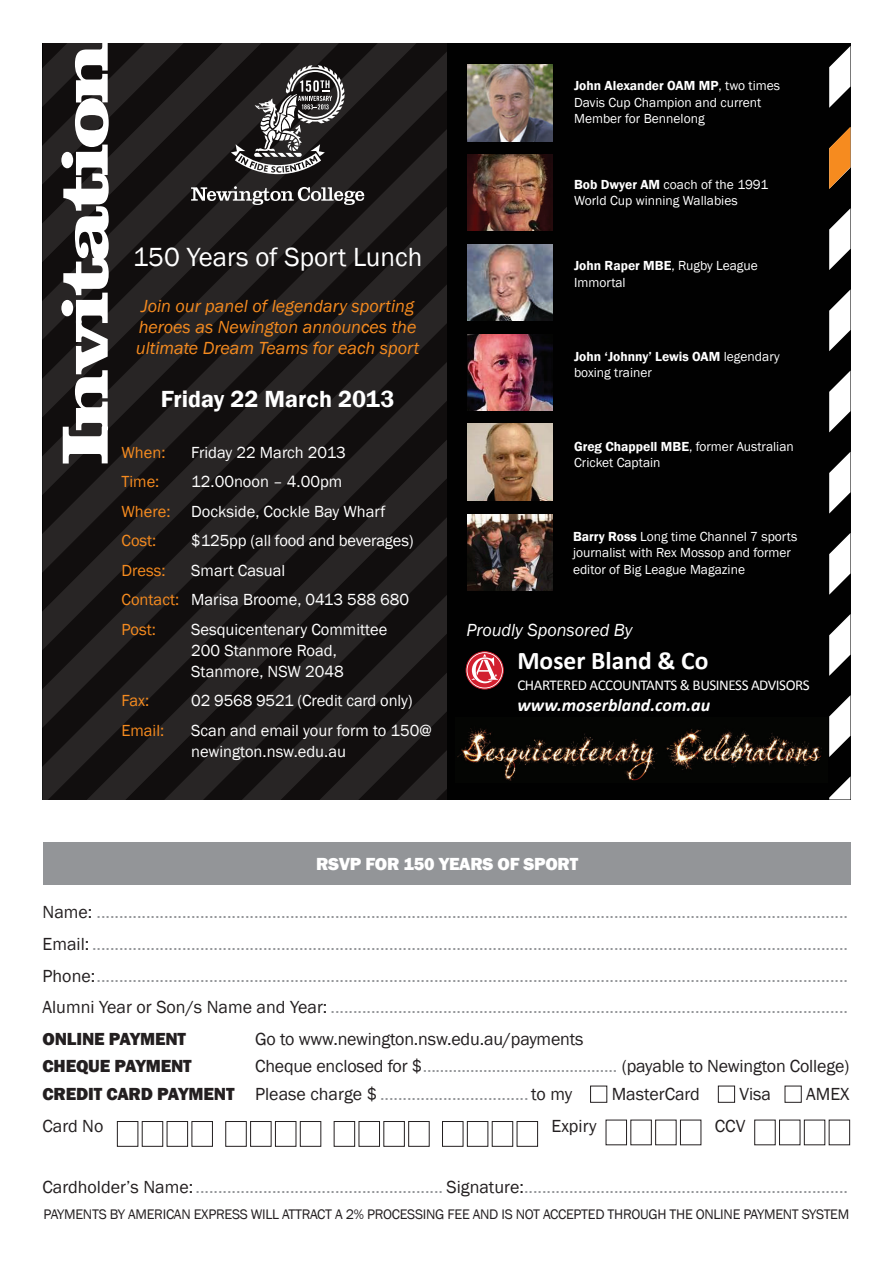
<style>
.page{position:relative;width:893px;height:1263px;background:#fff}
.page>*{position:absolute;margin:0;border:0;box-sizing:border-box;transform-origin:0 0}
.t1{font:27px "Franklin Gothic";color:#fff}
.t2{font:700 25.5px "Calibri";color:#fff}
.t3{font:600 24px "Franklin Gothic";color:#fff}
.t4{font:18px/31.7px "Franklin Gothic";color:#939598;text-align:justify}
.t5{font:italic 18px/21px "Franklin Gothic";color:#f68b1f}
.t6{font:18px "Franklin Gothic";letter-spacing:-.01em;color:#231f20}
.t7{font:800 18px "Franklin Gothic";letter-spacing:-.015em;color:#fff}
.t8{font:italic 700 18px "Calibri";color:#fff}
.t9{font:italic 18px "Franklin Gothic";color:#fff}
.t10{font:800 18px "Franklin Gothic";letter-spacing:-.01em;color:#231f20}
.t11{font:16.5px/29.5px "Franklin Gothic";color:#fff}
.t12{font:16.5px "Franklin Gothic";color:#f68b1f}
.t13{font:15px "Calibri";letter-spacing:-.03em;color:#fff}
.t14{font:14.25px "Franklin Gothic";letter-spacing:-.02em;color:#231f20}
.t15{font:13.5px/16.5px "Franklin Gothic";color:#fff}
.s1{font-weight:600}
.s2{color:#f68b1f}
.s3{color:#231f20}
.s4{font-weight:800;color:#231f20}
</style>
<div class="page">
<div style="left:43px;top:43px;width:786px;height:756px;background:#010101"></div>
<svg style="left:43px;top:43px;width:403px;height:756px;fill:#141111"></svg>
<svg style="left:191px;top:186px;width:173px;height:19px"></svg>
<svg style="left:231px;top:65px;width:114px;height:109px"></svg>
<svg style="left:829px;top:46px;width:21px;height:753px"></svg>
<svg style="left:61px;top:43px;width:48px;height:420px"></svg>
<div style="left:43px;top:842px;width:808px;height:42px;background:#939598"></div>
<div style="left:590px;top:1086px;width:17px;height:17px;border:1px solid #231f20"></div>
<div style="left:718px;top:1086px;width:17px;height:17px;border:1px solid #231f20"></div>
<div style="left:785px;top:1086px;width:17px;height:17px;border:1px solid #231f20"></div>
<div style="left:117px;top:1121px;width:21px;height:26px;border:1px solid #231f20"></div>
<div style="left:142px;top:1121px;width:21px;height:26px;border:1px solid #231f20"></div>
<div style="left:167px;top:1121px;width:21px;height:26px;border:1px solid #231f20"></div>
<div style="left:192px;top:1121px;width:21px;height:26px;border:1px solid #231f20"></div>
<div style="left:225px;top:1121px;width:22px;height:26px;border:1px solid #231f20"></div>
<div style="left:250px;top:1121px;width:21px;height:26px;border:1px solid #231f20"></div>
<div style="left:275px;top:1121px;width:21px;height:26px;border:1px solid #231f20"></div>
<div style="left:300px;top:1121px;width:21px;height:26px;border:1px solid #231f20"></div>
<div style="left:334px;top:1121px;width:21px;height:26px;border:1px solid #231f20"></div>
<div style="left:359px;top:1121px;width:21px;height:26px;border:1px solid #231f20"></div>
<div style="left:383px;top:1121px;width:22px;height:26px;border:1px solid #231f20"></div>
<div style="left:408px;top:1121px;width:22px;height:26px;border:1px solid #231f20"></div>
<div style="left:442px;top:1121px;width:21px;height:26px;border:1px solid #231f20"></div>
<div style="left:467px;top:1121px;width:21px;height:26px;border:1px solid #231f20"></div>
<div style="left:492px;top:1121px;width:21px;height:26px;border:1px solid #231f20"></div>
<div style="left:517px;top:1121px;width:21px;height:26px;border:1px solid #231f20"></div>
<div style="left:606px;top:1120px;width:21px;height:25px;border:1px solid #231f20"></div>
<div style="left:630px;top:1120px;width:22px;height:25px;border:1px solid #231f20"></div>
<div style="left:655px;top:1120px;width:21px;height:25px;border:1px solid #231f20"></div>
<div style="left:680px;top:1120px;width:21px;height:25px;border:1px solid #231f20"></div>
<div style="left:754px;top:1120px;width:22px;height:25px;border:1px solid #231f20"></div>
<div style="left:779px;top:1120px;width:21px;height:25px;border:1px solid #231f20"></div>
<div style="left:804px;top:1120px;width:21px;height:25px;border:1px solid #231f20"></div>
<div style="left:829px;top:1120px;width:21px;height:25px;border:1px solid #231f20"></div>
<img style="left:457px;top:728px;width:365px;height:53px">
<img style="left:468px;top:65px;width:85px;height:76px">
<img style="left:468px;top:244px;width:85px;height:77px">
<img style="left:468px;top:334px;width:85px;height:77px">
<img style="left:468px;top:424px;width:85px;height:76px">
<img style="left:468px;top:514px;width:85px;height:77px">
<img style="left:468px;top:154px;width:85px;height:77px">
<svg style="left:466px;top:651px;width:38px;height:38px"></svg>
<p class="t15" style="left:574px;top:78px;width:208px"><span class="s1">John Alexander OAM MP</span>, two times<br>Davis Cup Champion and current<br>Member for Bennelong</p>
<h1 class="t1" style="left:133px;top:240px;width:291px">150 Years of Sport Lunch</h1>
<p class="t5" style="left:136px;top:296px;width:285px">Join our panel of legendary sporting heroes as Newington announces the ultimate Dream Teams for each sport</p>
<h3 class="t3" style="left:161px;top:384px;width:235px">Friday 22 March 2013</h3>
<p class="t12" style="left:121px;top:442px;width:46px">When:</p>
<p class="t11" style="left:191px;top:438px;width:156px">Friday 22 March 2013</p>
<p class="t12" style="left:121px;top:471px;width:39px">Time:</p>
<p class="t11" style="left:121px;top:467px;width:266px;text-indent:70px">12.00noon – 4.00pm<br><span class="s2">Where:</span> Dockside, Cockle Bay Wharf<br><span class="s2">Cost:</span></p>
<p class="t11" style="left:191px;top:526px;width:224px">$125pp (all food and beverages)</p>
<p class="t11" style="left:121px;top:556px;width:289px;text-indent:70px">Smart Casual<br><span class="s2">Contact:</span> Marisa Broome, 0413 588 680<br><span class="s2">Post:</span></p>
<p class="t12" style="left:121px;top:560px;width:46px">Dress:</p>
<p class="t11" style="left:191px;top:619px;width:198px;line-height:21px">Sesquicentenary Committee<br>200 Stanmore Road,<br>Stanmore, NSW 2048</p>
<p class="t12" style="left:121px;top:690px;width:29px">Fax:</p>
<p class="t11" style="left:191px;top:686px;width:223px">02 9568 9521 (Credit card only)</p>
<p class="t12" style="left:121px;top:720px;width:44px">Email:</p>
<p class="t11" style="left:191px;top:720px;width:242px;line-height:21px">Scan and email your form to 150@ newington.nsw.edu.au</p>
<p class="t15" style="left:574px;top:176px;width:196px"><span class="s1">Bob Dwyer AM</span> coach of the 1991<br>World Cup winning Wallabies</p>
<p class="t15" style="left:574px;top:258px;width:185px"><span class="s1">John Raper MBE</span>, Rugby League<br>I mmortal</p>
<p class="t15" style="left:574px;top:348px;width:207px"><span class="s1">John ‘Johnny’ Lewis OAM</span> legendary boxing trainer</p>
<p class="t15" style="left:574px;top:438px;width:221px"><span class="s1">Greg Chappell MBE</span>, former Australian<br>Cricket Captain</p>
<p class="t15" style="left:573px;top:528px;width:226px"><span class="s1">Barry Ross</span> Long time Channel 7 sports journalist with Rex Mossop and former editor of Big League Magazine</p>
<p class="t9" style="left:466px;top:618px;width:168px">Proudly Sponsored By</p>
<h2 class="t2" style="left:517px;top:645px;width:193px">Moser Bland &amp; Co</h2>
<p class="t13" style="left:517px;top:676px;width:294px">CHARTERED ACCOUNTANTS &amp; BUSINESS ADVISORS</p>
<p class="t8" style="left:517px;top:694px;width:194px">www.moserbland.com.au</p>
<p class="t7" style="left:316px;top:852px;width:264px">RSVP FOR 150 YEARS OF SPORT</p>
<p class="t4" style="left:43px;top:897px;width:807px"><span class="s3">Name:</span> .......................................................................................................................................................................<br><span class="s3">Email:</span> ........................................................................................................................................................................<br><span class="s3">Phone:</span>.......................................................................................................................................................................<br><span class="s3">Alumni Year or Son/s Name and Year:</span> ...................................................................................................................<br><span class="s4">ONLINE PAYMENT</span></p>
<p class="t6" style="left:255px;top:1028px;width:330px">Go to www.newington.nsw.edu.au/payments</p>
<p class="t4" style="left:43px;top:1053px;width:808px;line-height:27.5px;text-indent:213px"><span class="s3">Cheque enclosed for $</span>............................................. <span class="s3">(payable to Newington College)<br></span><span class="s4">CREDIT CARD PAYMENT</span> <span class="s3">Please charge $</span> .................................<span class="s3">to my</span></p>
<p class="t10" style="left:43px;top:1054px;width:130px">CHEQUE PAYMENT</p>
<p class="t6" style="left:612px;top:1082px;width:90px">MasterCard</p>
<p class="t6" style="left:739px;top:1082px;width:33px">Visa</p>
<p class="t6" style="left:806px;top:1082px;width:45px">AMEX</p>
<p class="t6" style="left:43px;top:1115px;width:62px">Card No</p>
<p class="t6" style="left:551px;top:1115px;width:47px">Expiry</p>
<p class="t6" style="left:715px;top:1115px;width:32px">CCV</p>
<p class="t4" style="left:43px;top:1171px;width:807px"><span class="s3">Cardholder’s Name:</span>....................................................... <span class="s3">Signature:</span>........................................................................</p>
<p class="t14" style="left:44px;top:1205px;width:9px">payments</p>
<p class="t14" style="left:110px;top:1205px;width:36px">by Amer</p>
<p class="t14" style="left:163px;top:1205px;width:12px">ican</p>
<p class="t14" style="left:194px;top:1205px;width:17px">Express</p>
<p class="t14" style="left:251px;top:1205px;width:40px">will attract</p>
<p class="t14" style="left:335px;top:1205px;width:66px">a 2% process</p>
<p class="t14" style="left:423px;top:1205px;width:33px">ing fee</p>
<p class="t14" style="left:473px;top:1205px;width:10px">and</p>
<p class="t14" style="left:501px;top:1205px;width:51px">is not accepted</p>
<p class="t14" style="left:608px;top:1205px;width:145px">through the online payment</p>
<p class="t14" style="left:802px;top:1205px;width:9px">system</p>
</div>
